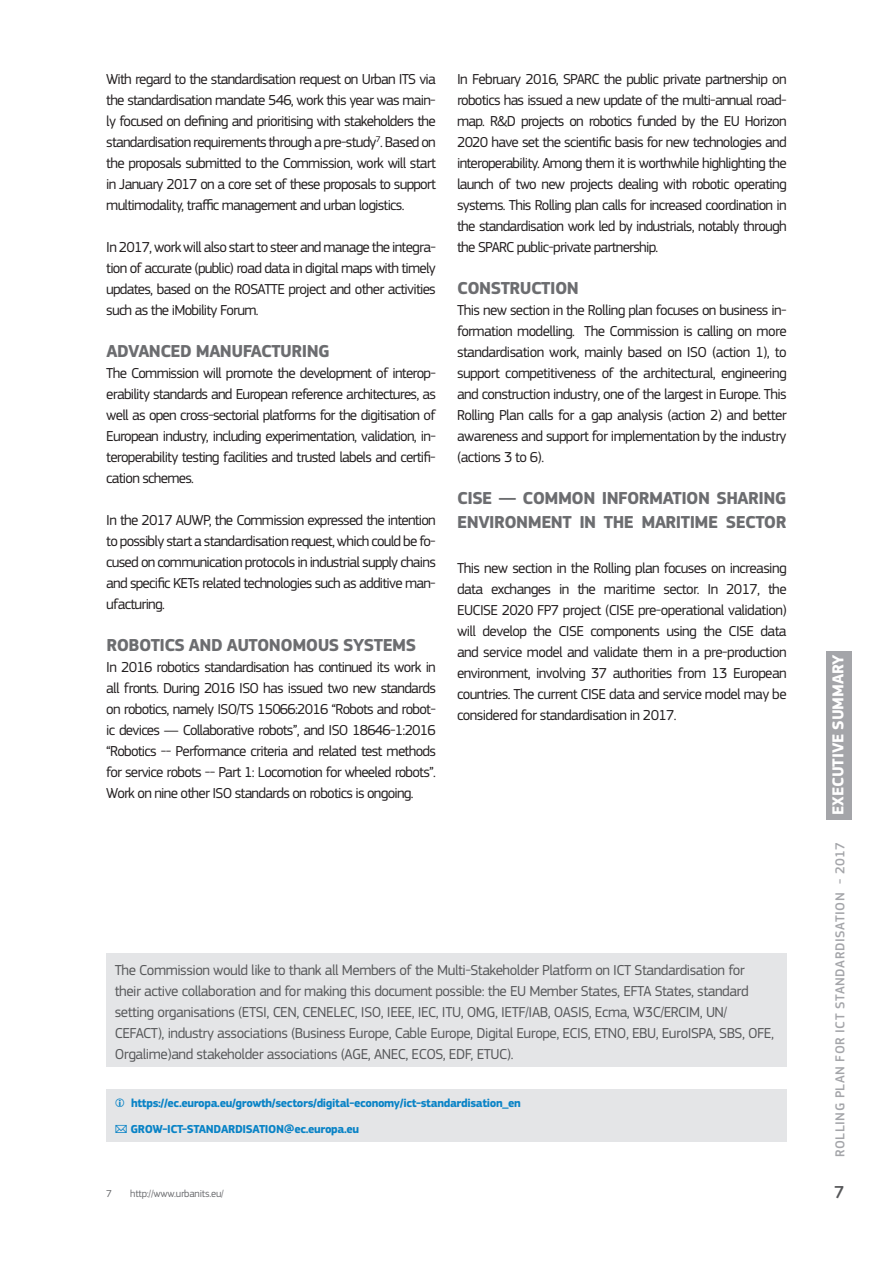
<style>
.page{position:relative;width:893px;height:1263px;background:#fff}
.page>*{position:absolute;margin:0;border:0;box-sizing:border-box;transform-origin:0 0}
.t1{font:700 18px/24px "EC Square Sans Pro";letter-spacing:-.03em;color:#6c6d70}
.t2{font:500 18px "EC Square Sans Pro";color:#57585a}
.t3{font:700 16.5px "EC Square Sans Pro";letter-spacing:-.01em;color:#fff}
.t4{font:15px/21px "EC Square Sans Pro";letter-spacing:-.05em;color:#231f20;text-align:justify}
.t5{font:15px/21px "EC Square Sans Pro";letter-spacing:-.03em;color:#57585a}
.t6{font:500 13.5px "EC Square Sans Pro";letter-spacing:.04em;color:#a4a5a9}
.t7{font:700 12px "EC Square Sans Pro";letter-spacing:-.03em;color:#0983c6}
.t8{font:10.5px "EC Square Sans Pro";letter-spacing:-.02em;color:#6c6d70}
.s1{font-weight:500}
</style>
<div class="page">
<div style="left:827px;top:651px;width:25px;height:168px;background:#a4a5a9"></div>
<div style="left:106px;top:954px;width:681px;height:113px;background:#e4e5e7"></div>
<div style="left:106px;top:1089px;width:681px;height:26px;background:#e4e5e7"></div>
<div style="left:106px;top:1115px;width:681px;height:27px;background:#e4e5e7"></div>
<p class="t4" style="left:106px;top:69px;width:331px">With regard to the standardisation request on Urban ITS via the standardisation mandate 546, work this year was main&shy;ly focused on defining and prioritising with stakeholders the standardisation requirements through a pre-study<sup>7</sup>. Based on the proposals submitted to the Commission, work will start in January 2017 on a core set of these proposals to support multimodality, traffic management and urban logistics.</p>
<p class="t4" style="left:106px;top:237px;width:331px">In 2017, work will also start to steer and manage the integra&shy;tion of accurate (public) road data in digital maps with timely updates, based on the ROSATTE project and other activities such as the iMobility Forum.</p>
<p class="t1" style="left:106px;top:340px;width:225px">ADVANCED MANUFACTURING</p>
<p class="t4" style="left:106px;top:363px;width:331px">The Commission will promote the development of interop&shy;erability standards and European reference architectures, as well as open cross-sectorial platforms for the digitisation of European industry, including experimentation, validation, in&shy;teroperability testing facilities and trusted labels and certifi&shy;cation schemes.</p>
<p class="t4" style="left:106px;top:510px;width:331px">In the 2017 AUWP, the Commission expressed the intention to possibly start a standardisation request, which could be fo&shy;cused on communication protocols in industrial supply chains and specific KETs related technologies such as additive man&shy;ufacturing.</p>
<p class="t1" style="left:106px;top:634px;width:311px">ROBOTICS AND AUTONOMOUS SYSTEMS</p>
<p class="t4" style="left:106px;top:657px;width:331px">In 2016 robotics standardisation has continued its work in all fronts. During 2016 ISO has issued two new standards on robotics, namely ISO/TS 15066:2016 “Robots and robot&shy;ic devices — Collaborative robots”, and ISO 18646-1:2016 “Robotics -- Performance criteria and related test methods for service robots -- Part 1: Locomotion for wheeled robots”.<br>Work on nine other ISO standards on robotics is ongoing.</p>
<p class="t4" style="left:457px;top:69px;width:331px">In February 2016, SPARC the public private partnership on robotics has issued a new update of the multi-annual road&shy;map. R&amp;D projects on robotics funded by the EU Horizon 2020 have set the scientific basis for new technologies and interoperability. Among them it is worthwhile highlighting the launch of two new projects dealing with robotic operating systems. This Rolling plan calls for increased coordination in the standardisation work led by industrials, notably through the SPARC public-private partnership.</p>
<p class="t1" style="left:457px;top:277px;width:123px">CONSTRUCTION</p>
<p class="t4" style="left:457px;top:300px;width:331px">This new section in the Rolling plan focuses on business in&shy;formation modelling. The Commission is calling on more standardisation work, mainly based on ISO (action 1), to support competitiveness of the architectural, engineering and construction industry, one of the largest in Europe. This Rolling Plan calls for a gap analysis (action 2) and better awareness and support for implementation by the industry (actions 3 to 6).</p>
<p class="t1" style="left:457px;top:487px;width:331px">CISE — COMMON INFORMATION SHARING<br>ENVIRONMENT IN THE MARITIME SECTOR</p>
<p class="t4" style="left:457px;top:558px;width:331px">This new section in the Rolling plan focuses on increasing data exchanges in the maritime sector. In 2017, the EUCISE 2020 FP7 project (CISE pre-operational validation) will develop the CISE components using the CISE data and service model and validate them in a pre-production environment, involving 37 authorities from 13 European countries. The current CISE data and service model may be considered for standardisation in 2017.</p>
<p class="t5" style="left:115px;top:959px;width:661px">The Commission would like to thank all Members of the Multi-Stakeholder Platform on ICT Standardisation for their active collaboration and for making this document possible: the EU Member States, EFTA States, standard setting organisations (ETSI, CEN, CENELEC, ISO, IEEE, IEC, ITU, OMG, IETF/IAB, OASIS, Ecma, W3C/ERCIM, UN/ CEFACT), industry associations (Business Europe, Cable Europe, Digital Europe, ECIS, ETNO, EBU, EuroISPA, SBS, OFE, Orgalime)and stakeholder associations (AGE, ANEC, ECOS, EDF, ETUC).</p>
<p class="t7" style="left:115px;top:1095px;width:407px">x https://ec.europa.eu/growth/sectors/digital-economy/ict-standardisation_en</p>
<p class="t7" style="left:115px;top:1122px;width:246px"><span class="s1">✉</span> GROW-ICT-STANDARDISATION@ec.europa.eu</p>
<p class="t8" style="left:106px;top:1187px;width:7px">7</p>
<p class="t8" style="left:130px;top:1187px;width:95px">http://www.urbanits.eu/</p>
<p class="t3" style="left:828px;top:815px;width:162px;rotate:-90deg">EXECUTIVE SUMMARY</p>
<p class="t6" style="left:832px;top:1157px;width:316px;rotate:-90deg">ROLLING PLAN FOR ICT STANDARDISATION - 2017</p>
<p class="t2" style="left:834px;top:1181px;width:12px">7</p>
</div>
